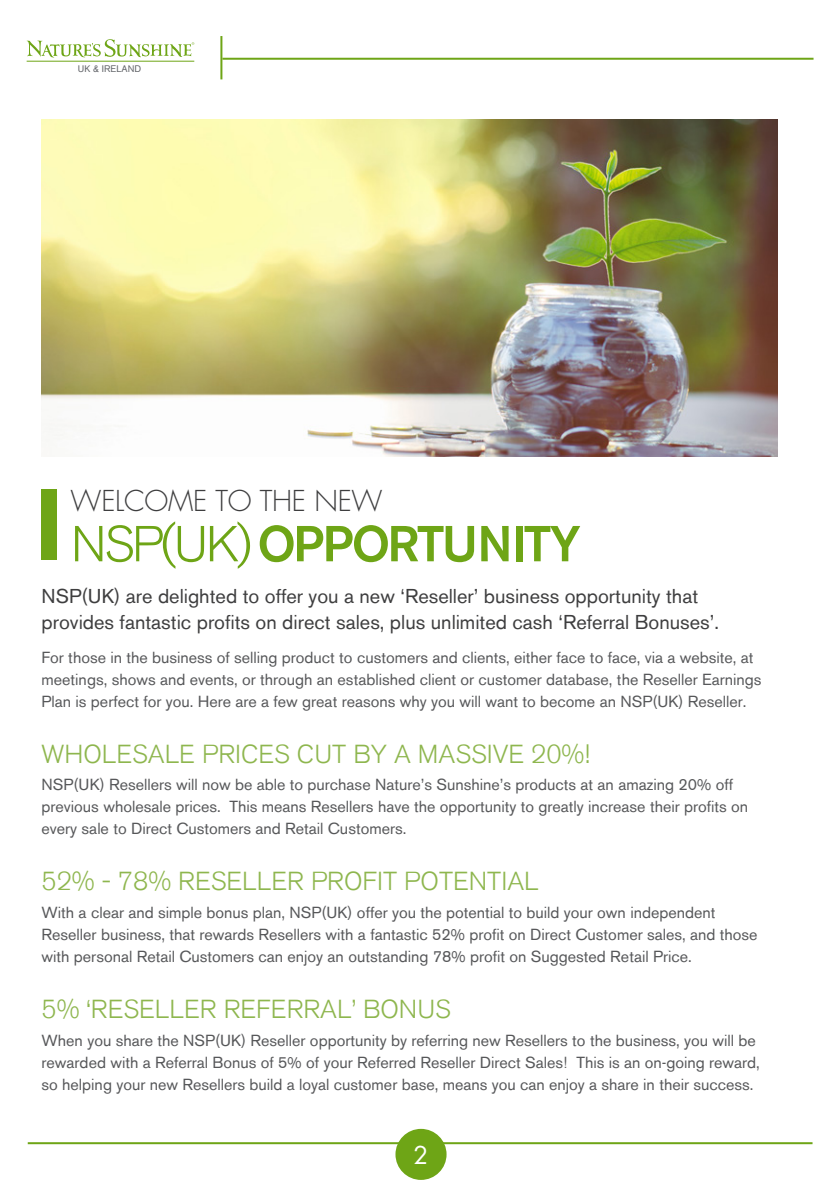
<style>
.page{position:relative;width:840px;height:1191px;background:#fff}
.page>*{position:absolute;margin:0;border:0;box-sizing:border-box;transform-origin:0 0}
.t1{font:500 50px "Akzidenz Grotesk BE";letter-spacing:-.05em;color:#6ea516}
.t2{font:300 28px "Futura";letter-spacing:-.01em;color:#3e3e3f}
.t3{font:300 26px "Akzidenz Grotesk BE";color:#8eb64e}
.t4{font:24px "Futura";color:#fff}
.t5{font:20px/26px "Akzidenz Grotesk BE";color:#3e3e3f}
.t6{font:16px/22px "Akzidenz Grotesk BE";color:#57585a}
.t7{font:9.4px "Akzidenz Grotesk BE";letter-spacing:.015em;color:#63656a}
.s1{font-weight:300}
</style>
<div class="page">
<hr style="left:220px;top:36px;width:2px;height:43px;background:#6ea516">
<hr style="left:222px;top:58px;width:591px;height:2px;background:#6ea516">
<hr style="left:28px;top:1142px;width:784px;height:2px;background:#6ea516">
<svg style="left:27px;top:39px;width:167px;height:19px"></svg>
<hr style="left:27px;top:61px;width:167px;height:1px;background:#6ea516">
<img style="left:42px;top:120px;width:735px;height:337px">
<div style="left:42px;top:490px;width:15px;height:70px;background:#6ea516"></div>
<div style="left:395px;top:1128px;width:51px;height:51px;background:#6ea516;border-radius:50%"></div>
<p class="t7" style="left:78px;top:64px;width:65px">UK &amp; IRELAND</p>
<p class="t2" style="left:71px;top:483px;width:313px">WELCOME TO THE NEW</p>
<p class="t1" style="left:71px;top:513px;width:511px"><span class="s1">NSP(UK)</span> OPPORTUNITY</p>
<p class="t5" style="left:42px;top:583px;width:678px">NSP(UK) are delighted to offer you a new ‘Reseller’ business opportunity that provides fantastic profits on direct sales, plus unlimited cash ‘Referral Bonuses’.</p>
<p class="t6" style="left:42px;top:646px;width:721px">For those in the business of selling product to customers and clients, either face to face, via a website, at meetings, shows and events, or through an established client or customer database, the Reseller Earnings<br>Plan is perfect for you. Here are a few great reasons why you will want to become an NSP(UK) Reseller.</p>
<p class="t3" style="left:42px;top:739px;width:549px">WHOLESALE PRICES CUT BY A MASSIVE 20%!</p>
<p class="t6" style="left:42px;top:773px;width:707px">NSP(UK) Resellers will now be able to purchase Nature’s Sunshine’s products at an amazing 20% off previous wholesale prices. This means Resellers have the opportunity to greatly increase their profits on every sale to Direct Customers and Retail Customers.</p>
<p class="t3" style="left:42px;top:866px;width:498px">52% - 78% RESELLER PROFIT POTENTIAL</p>
<p class="t6" style="left:42px;top:901px;width:717px">With a clear and simple bonus plan, NSP(UK) offer you the potential to build your own independent<br>Reseller business, that rewards Resellers with a fantastic 52% profit on Direct Customer sales, and those with personal Retail Customers can enjoy an outstanding 78% profit on Suggested Retail Price.</p>
<p class="t3" style="left:42px;top:994px;width:410px">5% ‘RESELLER REFERRAL’ BONUS</p>
<p class="t6" style="left:42px;top:1029px;width:719px">When you share the NSP(UK) Reseller opportunity by referring new Resellers to the business, you will be rewarded with a Referral Bonus of 5% of your Referred Reseller Direct Sales! This is an on-going reward, so helping your new Resellers build a loyal customer base, means you can enjoy a share in their success.</p>
<p class="t4" style="left:413px;top:1138px;width:16px">2</p>
</div>
